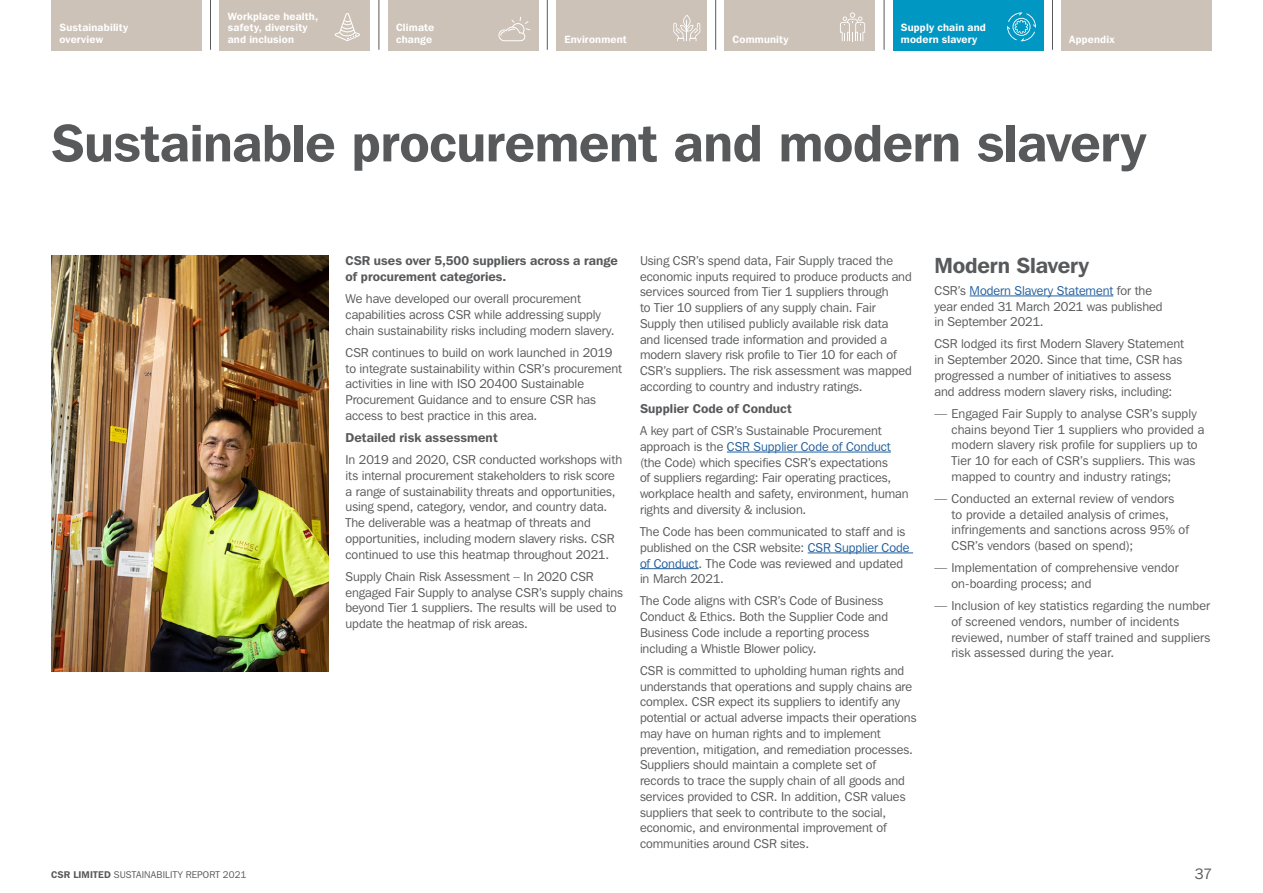
<style>
.page{position:relative;width:1263px;height:893px;background:#fff}
.page>*{position:absolute;margin:0;border:0;box-sizing:border-box;transform-origin:0 0}
.t1{font:600 52.5px "Franklin Gothic IT Cby BT";letter-spacing:-.01em;color:#58595b}
.t2{font:600 21.75px "Franklin Gothic IT Cby BT";letter-spacing:-.01em;color:#58595b}
.t3{font:15px "Franklin Gothic IT Cby BT";color:#58595b}
.t4{font:12.75px/15.8px "Franklin Gothic IT Cby BT";letter-spacing:-.005em;color:#58595b}
.t5{font:600 12.75px/15.8px "Franklin Gothic IT Cby BT";letter-spacing:.005em;color:#58595b}
.t6{font:600 10.5px/11.2px "Franklin Gothic IT Cby BT";letter-spacing:.015em;color:#fff}
.t7{font:9.75px "Franklin Gothic IT Cby BT";letter-spacing:.015em;color:#58595b}
.s1{color:#215e9e}
.s2{font-weight:600}
</style>
<div class="page">
<hr style="left:727px;top:452px;width:164px;height:1px;background:#215e9e">
<hr style="left:808px;top:553px;width:105px;height:1px;background:#215e9e">
<hr style="left:640px;top:568px;width:58px;height:1px;background:#215e9e">
<hr style="left:970px;top:296px;width:143px;height:1px;background:#215e9e">
<img style="left:51px;top:255px;width:277px;height:416px">
<div style="left:51px;top:0;width:151px;height:50px;background:#cdc2b7"></div>
<div style="left:219px;top:0;width:151px;height:50px;background:#cdc2b7"></div>
<div style="left:388px;top:0;width:150px;height:50px;background:#cdc2b7"></div>
<div style="left:556px;top:0;width:151px;height:50px;background:#cdc2b7"></div>
<div style="left:725px;top:0;width:150px;height:50px;background:#cdc2b7"></div>
<div style="left:893px;top:0;width:150px;height:50px;background:#0097c3"></div>
<div style="left:1061px;top:0;width:151px;height:50px;background:#cdc2b7"></div>
<hr style="left:210px;top:0;width:1px;height:50px;background:#58595b">
<hr style="left:378px;top:0;width:1px;height:50px;background:#58595b">
<hr style="left:547px;top:0;width:1px;height:50px;background:#58595b">
<hr style="left:715px;top:0;width:1px;height:50px;background:#58595b">
<hr style="left:884px;top:0;width:1px;height:50px;background:#58595b">
<hr style="left:1052px;top:0;width:1px;height:50px;background:#58595b">
<svg style="left:498px;top:17px;width:33px;height:25px"></svg>
<svg style="left:840px;top:12px;width:25px;height:29px"></svg>
<svg style="left:673px;top:15px;width:27px;height:26px"></svg>
<svg style="left:1007px;top:12px;width:29px;height:29px"></svg>
<svg style="left:334px;top:13px;width:26px;height:28px"></svg>
<p class="t6" style="left:60px;top:22px;width:70px">Sustainability overview</p>
<p class="t6" style="left:228px;top:10px;width:92px">Workplace health, safety, diversity and inclusion</p>
<p class="t6" style="left:396px;top:22px;width:40px">Climate change</p>
<p class="t6" style="left:564px;top:33px;width:64px">Environment</p>
<p class="t6" style="left:733px;top:33px;width:57px">Community</p>
<p class="t6" style="left:901px;top:22px;width:86px">Supply chain and modern slavery</p>
<p class="t6" style="left:1069px;top:33px;width:47px">Appendix</p>
<h1 class="t1" style="left:51px;top:110px;width:1097px">Sustainable procurement and modern slavery</h1>
<p class="t5" style="left:345px;top:253px;width:274px">CSR uses over 5,500 suppliers across a range of procurement categories.</p>
<p class="t4" style="left:345px;top:291px;width:271px">We have developed our overall procurement capabilities across CSR while addressing supply chain sustainability risks including modern slavery.</p>
<p class="t4" style="left:345px;top:344px;width:278px">CSR continues to build on work launched in 2019 to integrate sustainability within CSR’s procurement activities in line with ISO 20400 Sustainable Procurement Guidance and to ensure CSR has access to best practice in this area.</p>
<p class="t5" style="left:345px;top:429px;width:154px">Detailed risk assessment</p>
<p class="t4" style="left:345px;top:452px;width:278px">In 2019 and 2020, CSR conducted workshops with its internal procurement stakeholders to risk score a range of sustainability threats and opportunities, using spend, category, vendor, and country data.<br>The deliverable was a heatmap of threats and opportunities, including modern slavery risks. CSR continued to use this heatmap throughout 2021.</p>
<p class="t4" style="left:345px;top:568px;width:279px">Supply Chain Risk Assessment – In 2020 CSR engaged Fair Supply to analyse CSR’s supply chains beyond Tier 1 suppliers. The results will be used to update the heatmap of risk areas.</p>
<p class="t4" style="left:640px;top:252px;width:273px">Using CSR’s spend data, Fair Supply traced the economic inputs required to produce products and services sourced from Tier 1 suppliers through<br>to Tier 10 suppliers of any supply chain. Fair Supply then utilised publicly available risk data<br>and licensed trade information and provided a modern slavery risk profile to Tier 10 for each of CSR’s suppliers. The risk assessment was mapped according to country and industry ratings.</p>
<p class="t5" style="left:640px;top:400px;width:153px">Supplier Code of Conduct</p>
<p class="t4" style="left:640px;top:423px;width:270px">A key part of CSR’s Sustainable Procurement approach is the <span class="s1">CSR Supplier Code of Conduct </span>(the Code) which specifies CSR’s expectations<br>of suppliers regarding: Fair operating practices, workplace health and safety, environment, human rights and diversity &amp; inclusion.</p>
<p class="t4" style="left:640px;top:523px;width:271px">The Code has been communicated to staff and is published on the CSR website: <span class="s1">CSR Supplier Code of Conduct</span>. The Code was reviewed and updated in March 2021.</p>
<p class="t4" style="left:640px;top:593px;width:250px">The Code aligns with CSR’s Code of Business Conduct &amp; Ethics. Both the Supplier Code and Business Code include a reporting process including a Whistle Blower policy.</p>
<p class="t4" style="left:640px;top:662px;width:278px">CSR is committed to upholding human rights and understands that operations and supply chains are complex. CSR expect its suppliers to identify any potential or actual adverse impacts their operations may have on human rights and to implement prevention, mitigation, and remediation processes.<br>Suppliers should maintain a complete set of records to trace the supply chain of all goods and services provided to CSR. In addition, CSR values suppliers that seek to contribute to the social, economic, and environmental improvement of communities around CSR sites.</p>
<h2 class="t2" style="left:934px;top:251px;width:156px">Modern Slavery</h2>
<p class="t4" style="left:934px;top:282px;width:230px">CSR’s <span class="s1">Modern Slavery Statement</span> for the year ended 31 March 2021 was published in September 2021.</p>
<p class="t4" style="left:934px;top:336px;width:251px">CSR lodged its first Modern Slavery Statement in September 2020. Since that time, CSR has progressed a number of initiatives to assess and address modern slavery risks, including:</p>
<p class="t4" style="left:951px;top:405px;width:255px;text-indent:-17px">— Engaged Fair Supply to analyse CSR’s supply chains beyond Tier 1 suppliers who provided a modern slavery risk profile for suppliers up to Tier 10 for each of CSR’s suppliers. This was mapped to country and industry ratings;</p>
<p class="t4" style="left:951px;top:490px;width:239px;text-indent:-17px">— Conducted an external review of vendors<br>to provide a detailed analysis of crimes, infringements and sanctions across 95% of CSR’s vendors (based on spend);</p>
<p class="t4" style="left:951px;top:560px;width:229px;text-indent:-17px">— Implementation of comprehensive vendor on-boarding process; and</p>
<p class="t4" style="left:951px;top:598px;width:260px;text-indent:-17px">— Inclusion of key statistics regarding the number of screened vendors, number of incidents reviewed, number of staff trained and suppliers risk assessed during the year.</p>
<p class="t7" style="left:51px;top:869px;width:197px"><span class="s2">CSR LIMITED</span> SUSTAINABILITY REPORT 2021</p>
<p class="t3" style="left:1195px;top:864px;width:19px">37</p>
</div>
